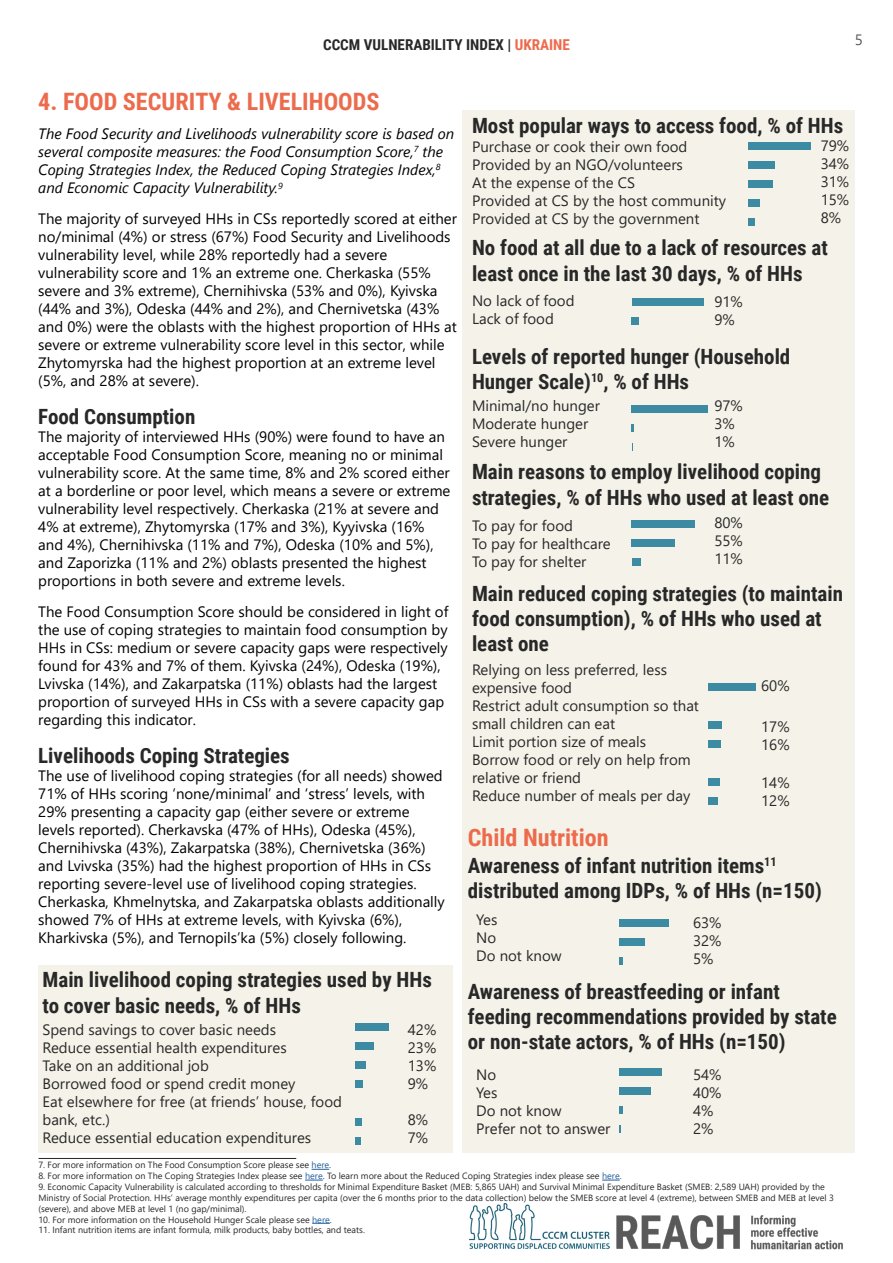
<style>
.page{position:relative;width:893px;height:1263px;background:#fff}
.page>*{position:absolute;margin:0;border:0;box-sizing:border-box;transform-origin:0 0}
.t1{font:105px "Chartwell Bars Vertical";color:#3d8aa3}
.t2{font:700 24px "Roboto Condensed";color:#ed6b4d}
.t3{font:700 21px/25.2px "Roboto Condensed";color:#282828}
.t4{font:15px/18px "Segoe UI";color:#000}
.t5{font:15px/18px "Segoe UI";color:#282828}
.t6{font:italic 15px/18px "Segoe UI";color:#000}
.t7{font:700 15px "Roboto Condensed";color:#282828}
.t8{font:15px "Segoe UI";color:#58595a}
.t9{font:9px/10.8px "Segoe UI";color:#282828}
.s1{color:#ed6b4d}
.s2{color:#215e9e}
</style>
<div class="page">
<img style="left:609px;top:1215px;width:234px;height:35px">
<img style="left:470px;top:1203px;width:139px;height:46px">
<div style="left:39px;top:965px;width:414px;height:188px;background:#f5f3e9"></div>
<div style="left:462px;top:111px;width:393px;height:1042px;background:#f5f3e9"></div>
<svg style="left:312px;top:1169px;width:17px;height:1px"></svg>
<svg style="left:305px;top:1180px;width:18px;height:1px"></svg>
<svg style="left:602px;top:1180px;width:18px;height:1px"></svg>
<svg style="left:312px;top:1223px;width:18px;height:1px"></svg>
<hr style="left:38px;top:1158px;width:258px;height:1px;background:#282828">
<p class="t7" style="left:323px;top:34px;width:248px">CCCM VULNERABILITY INDEX | <span class="s1">UKRAINE</span></p>
<p class="t8" style="left:855px;top:26px;width:10px">5</p>
<h2 class="t2" style="left:38px;top:85px;width:343px">4. FOOD SECURITY &amp; LIVELIHOODS</h2>
<p class="t6" style="left:38px;top:123px;width:418px">The Food Security and Livelihoods vulnerability score is based on several composite measures: the Food Consumption Score,<sup>7</sup> the Coping Strategies Index, the Reduced Coping Strategies Index,<sup>8 </sup>and Economic Capacity Vulnerability.<sup>9</sup></p>
<p class="t4" style="left:38px;top:209px;width:420px">The majority of surveyed HHs in CSs reportedly scored at either no/minimal (4%) or stress (67%) Food Security and Livelihoods vulnerability level, while 28% reportedly had a severe vulnerability score and 1% an extreme one. Cherkaska (55% severe and 3% extreme), Chernihivska (53% and 0%), Kyivska (44% and 3%), Odeska (44% and 2%), and Chernivetska (43% and 0%) were the oblasts with the highest proportion of HHs at severe or extreme vulnerability score level in this sector, while Zhytomyrska had the highest proportion at an extreme level (5%, and 28% at severe).</p>
<h3 class="t3" style="left:38px;top:403px;width:159px">Food Consumption</h3>
<p class="t4" style="left:38px;top:427px;width:414px">The majority of interviewed HHs (90%) were found to have an acceptable Food Consumption Score, meaning no or minimal vulnerability score. At the same time, 8% and 2% scored either at a borderline or poor level, which means a severe or extreme vulnerability level respectively. Cherkaska (21% at severe and 4% at extreme), Zhytomyrska (17% and 3%), Kyyivska (16% and 4%), Chernihivska (11% and 7%), Odeska (10% and 5%), and Zaporizka (11% and 2%) oblasts presented the highest proportions in both severe and extreme levels.</p>
<p class="t4" style="left:38px;top:601px;width:412px">The Food Consumption Score should be considered in light of the use of coping strategies to maintain food consumption by HHs in CSs: medium or severe capacity gaps were respectively found for 43% and 7% of them. Kyivska (24%), Odeska (19%), Lvivska (14%), and Zakarpatska (11%) oblasts had the largest proportion of surveyed HHs in CSs with a severe capacity gap regarding this indicator.</p>
<h3 class="t3" style="left:38px;top:742px;width:253px">Livelihoods Coping Strategies</h3>
<p class="t4" style="left:38px;top:765px;width:408px">The use of livelihood coping strategies (for all needs) showed 71% of HHs scoring ‘none/minimal’ and ‘stress’ levels, with 29% presenting a capacity gap (either severe or extreme levels reported). Cherkavska (47% of HHs), Odeska (45%), Chernihivska (43%), Zakarpatska (38%), Chernivetska (36%) and Lvivska (35%) had the highest proportion of HHs in CSs reporting severe-level use of livelihood coping strategies.<br>Cherkaska, Khmelnytska, and Zakarpatska oblasts additionally showed 7% of HHs at extreme levels, with Kyivska (6%), Kharkivska (5%), and Ternopils’ka (5%) closely following.</p>
<h3 class="t3" style="left:43px;top:966px;width:391px">Main livelihood coping strategies used by HHs to cover basic needs, % of HHs</h3>
<p class="t5" style="left:43px;top:1019px;width:301px">Spend savings to cover basic needs<br>Reduce essential health expenditures<br>Take on an additional job<br>Borrowed food or spend credit money<br>Eat elsewhere for free (at friends’ house, food bank, etc.)<br>Reduce essential education expenditures</p>
<h1 class="t1" style="left:456px;top:1018px;width:135px;rotate:90deg">42+23+13+9+0+8+7</h1>
<p class="t5" style="left:408px;top:1019px;width:30px;text-align:justify">42% 23% 13% 9%</p>
<p class="t5" style="left:408px;top:1109px;width:22px">8%<br>7%</p>
<h3 class="t3" style="left:472px;top:112px;width:373px">Most popular ways to access food, % of HHs</h3>
<p class="t5" style="left:472px;top:136px;width:256px">Purchase or cook their own food<br>Provided by an NGO/volunteers<br>At the expense of the CS<br>Provided at CS by the host community<br>Provided at CS by the government</p>
<h1 class="t1" style="left:849px;top:137px;width:97px;rotate:90deg">79+34+31+15+8</h1>
<p class="t5" style="left:821px;top:136px;width:30px;text-align:justify">79% 34% 31% 15% 8%</p>
<h3 class="t3" style="left:472px;top:234px;width:357px">No food at all due to a lack of resources at least once in the last 30 days, % of HHs</h3>
<p class="t5" style="left:472px;top:290px;width:104px">No lack of food<br>Lack of food</p>
<h1 class="t1" style="left:732px;top:293px;width:40px;rotate:90deg">91+9</h1>
<p class="t5" style="left:714px;top:291px;width:30px">91%<br>9%</p>
<h3 class="t3" style="left:472px;top:343px;width:320px">Levels of reported hunger (Household<br>Hunger Scale)<sup>10</sup>, % of HHs</h3>
<p class="t5" style="left:472px;top:395px;width:130px">Minimal/no hunger<br>Moderate hunger<br>Severe hunger</p>
<h1 class="t1" style="left:732px;top:399px;width:59px;rotate:90deg">97+3+1</h1>
<p class="t5" style="left:714px;top:395px;width:30px">97%<br>3%<br>1%</p>
<h3 class="t3" style="left:472px;top:458px;width:359px">Main reasons to employ livelihood coping strategies, % of HHs who used at least one</h3>
<p class="t5" style="left:472px;top:516px;width:140px">To pay for food<br>To pay for healthcare<br>To pay for shelter</p>
<h1 class="t1" style="left:732px;top:515px;width:59px;rotate:90deg">80+55+11</h1>
<p class="t5" style="left:714px;top:512px;width:30px;text-align:justify">80% 55% 11%</p>
<h3 class="t3" style="left:472px;top:580px;width:373px">Main reduced coping strategies (to maintain food consumption), % of HHs who used at least one</h3>
<p class="t5" style="left:472px;top:660px;width:229px">Relying on less preferred, less expensive food<br>Restrict adult consumption so that small children can eat<br>Limit portion size of meals<br>Borrow food or rely on help from relative or friend<br>Reduce number of meals per day</p>
<h2 class="t2" style="left:468px;top:821px;width:142px">Child Nutrition</h2>
<h1 class="t1" style="left:809px;top:658px;width:154px;rotate:90deg">0+60+0+17+16+0+14+12</h1>
<p class="t5" style="left:761px;top:676px;width:30px">60%</p>
<p class="t5" style="left:761px;top:716px;width:30px">17%<br>16%</p>
<p class="t5" style="left:761px;top:772px;width:30px">14%<br>12%</p>
<h3 class="t3" style="left:468px;top:852px;width:356px">Awareness of infant nutrition items<sup>11 </sup>distributed among IDPs, % of HHs (n=150)</h3>
<p class="t5" style="left:476px;top:909px;width:87px">Yes<br>No<br>Do not know</p>
<h1 class="t1" style="left:719px;top:913px;width:59px;rotate:90deg">63+32+5</h1>
<p class="t5" style="left:693px;top:912px;width:30px;text-align:justify">63% 32% 5%</p>
<h3 class="t3" style="left:468px;top:978px;width:370px">Awareness of breastfeeding or infant feeding recommendations provided by state or non-state actors, % of HHs (n=150)</h3>
<p class="t5" style="left:476px;top:1064px;width:136px">No<br>Yes<br>Do not know<br>Prefer not to answer</p>
<h1 class="t1" style="left:719px;top:1062px;width:78px;rotate:90deg">54+40+4+2</h1>
<p class="t5" style="left:693px;top:1064px;width:30px">54%<br>40%<br>4%<br>2%</p>
<p class="t9" style="left:38px;top:1159px;width:294px">7. For more information on The Food Consumption Score please see <span class="s2">here</span>.</p>
<p class="t9" style="left:38px;top:1170px;width:585px">8. For more information on The Coping Strategies Index please see <span class="s2">here</span>. To learn more about the Reduced Coping Strategies index please see <span class="s2">here</span>.</p>
<p class="t9" style="left:38px;top:1181px;width:797px">9. Economic Capacity Vulnerability is calculated according to thresholds for Minimal Expenditure Basket (MEB: 5,865 UAH) and Survival Minimal Expenditure Basket (SMEB: 2,589 UAH) provided by the<br>Ministry of Social Protection. HHs’ average monthly expenditures per capita (over the 6 months prior to the data collection) below the SMEB score at level 4 (extreme), between SMEB and MEB at level 3 (severe), and above MEB at level 1 (no gap/minimal).</p>
<p class="t9" style="left:38px;top:1213px;width:295px">10. For more information on the Household Hunger Scale please see <span class="s2">here</span>.</p>
<p class="t9" style="left:38px;top:1224px;width:328px">11. Infant nutrition items are infant formula, milk products, baby bottles, and teats.</p>
</div>
